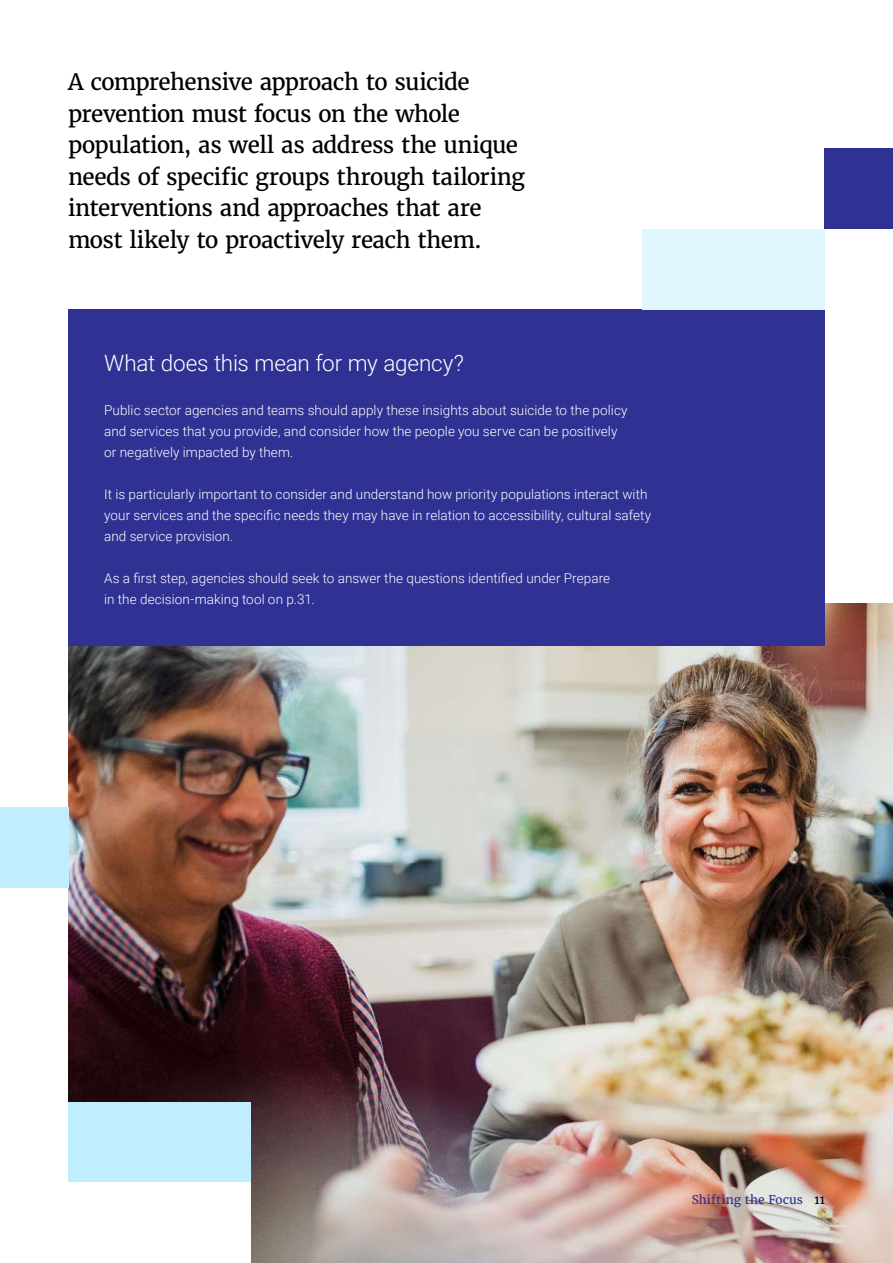
<style>
.page{position:relative;width:893px;height:1263px;background:#fff}
.page>*{position:absolute;margin:0;border:0;box-sizing:border-box;transform-origin:0 0}
.t1{font:22.5px/31.5px "Merriweather";letter-spacing:-.025em;color:#000}
.t2{font:300 22.5px "Roboto";letter-spacing:-.01em;color:#fff}
.t3{font:300 13.5px/21px "Roboto";letter-spacing:.005em;color:#fff}
.t4{font:12px "Merriweather";letter-spacing:.01em;color:#2e3092}
.s1{color:#000}
</style>
<div class="page">
<img style="left:68px;top:604px;width:825px;height:659px">
<div style="left:68px;top:310px;width:757px;height:336px;background:#2f3193"></div>
<div style="left:767px;top:355px;width:25px;height:24px;border:2px solid #2f3193;border-radius:50%"></div>
<div style="left:675px;top:355px;width:24px;height:24px;border:2px solid #2f3193;border-radius:50%"></div>
<div style="left:714px;top:348px;width:39px;height:38px;border:2px solid #2f3193;border-radius:50%"></div>
<div style="left:68px;top:1102px;width:183px;height:80px;background:#c1eeff"></div>
<div style="left:68px;top:1182px;width:183px;height:81px;background:#fff"></div>
<div style="left:0;top:807px;width:68px;height:80px;background:#c1eeff"></div>
<div style="left:642px;top:229px;width:182px;height:81px;background:#e0f7ff"></div>
<div style="left:824px;top:148px;width:69px;height:81px;background:#2f3193"></div>
<h1 class="t1" style="left:68px;top:66px;width:458px">A comprehensive approach to suicide prevention must focus on the whole population, as well as address the unique needs of specific groups through tailoring interventions and approaches that are most likely to proactively reach them.</h1>
<h1 class="t2" style="left:104px;top:347px;width:361px">What does this mean for my agency?</h1>
<p class="t3" style="left:104px;top:399px;width:525px">Public sector agencies and teams should apply these insights about suicide to the policy and services that you provide, and consider how the people you serve can be positively or negatively impacted by them.</p>
<p class="t3" style="left:104px;top:483px;width:548px">It is particularly important to consider and understand how priority populations interact with your services and the specific needs they may have in relation to accessibility, cultural safety and service provision.</p>
<p class="t3" style="left:104px;top:567px;width:507px">As a first step, agencies should seek to answer the questions identified under Prepare in the decision-making tool on p.31.</p>
<p class="t4" style="left:692px;top:1192px;width:135px">Shifting the Focus <span class="s1">11</span></p>
</div>
